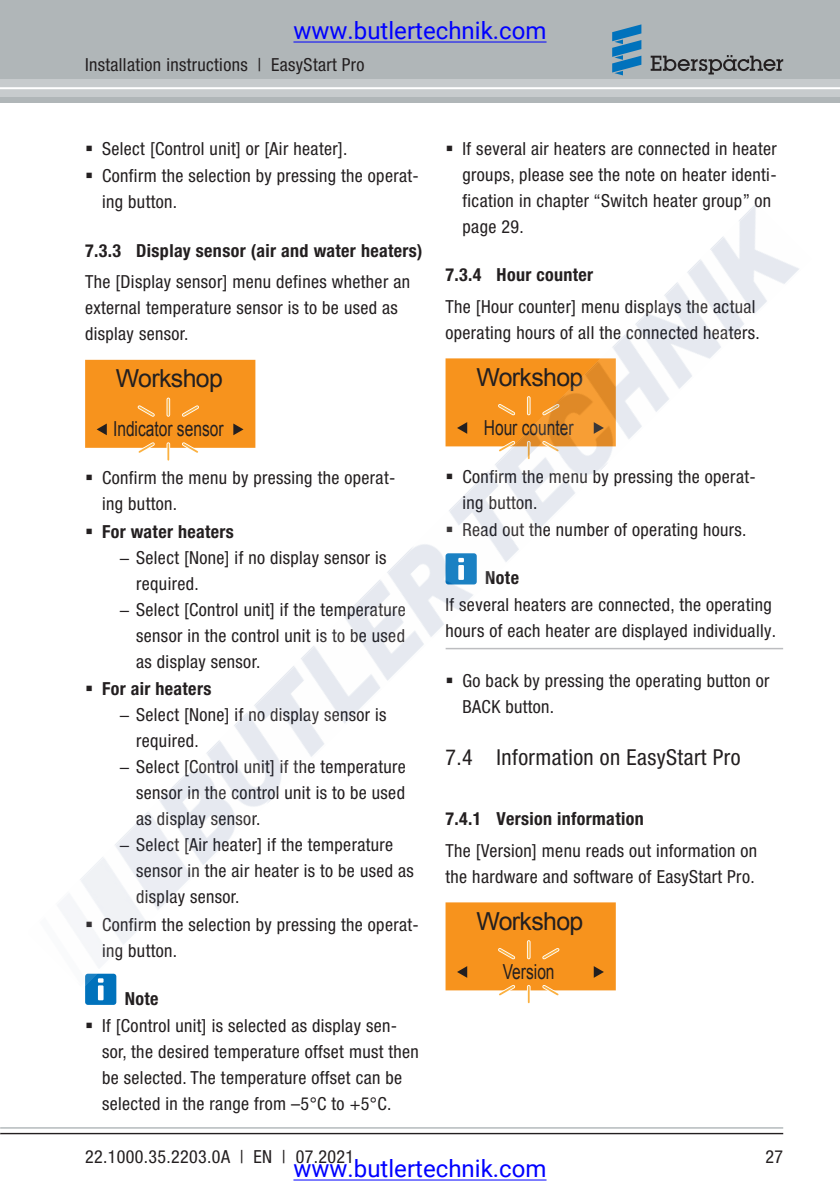
<style>
.page{position:relative;width:840px;height:1191px;background:#fff}
.page>*{position:absolute;margin:0;border:0;box-sizing:border-box;transform-origin:0 0}
.t1{font:24.8px "Arial";letter-spacing:-.025em;color:#231f20}
.t2{font:24px "Roboto";color:#00f}
.t3{font:condensed 22px "Helvetica Neue LTW1 G";letter-spacing:.02em;color:#231f20}
.t4{font:20.6px "Arial";color:#231f20;scale:.75 1}
.F_Fließtext_9pt{font:condensed 18px/26px "Helvetica Neue LTW1 G";letter-spacing:.02em;color:#231f20}
.F_Fließtext_9pt_bold{font:700 condensed 18px "Helvetica Neue LTW1 G";letter-spacing:.02em;color:#231f20}
.F_Fließtext_9pt_Absa{font:condensed 18px/26px "Helvetica Neue LTW1 G";letter-spacing:.02em;color:#231f20}
</style>
<div class="page">
<div style="left:85px;top:973px;width:31px;height:32px;background:#0072bc;border-radius:3px"></div>
<div style="left:98px;top:985px;width:5px;height:15px;background:#fff"></div>
<svg style="left:445px;top:987px;width:170px;height:15px"></svg>
<div style="left:0;top:0;width:839px;height:102px;background:#b0b6b8"></div>
<div style="left:0;top:80px;width:839px;height:17px;background:#c7cbcd"></div>
<hr style="left:0;top:87px;width:839px;height:2px;background:#fff">
<svg style="left:650px;top:55px;width:132px;height:19px"></svg>
<svg style="left:612px;top:24px;width:29px;height:51px"></svg>
<hr style="left:0;top:1127px;width:782px;height:1px;background:#b0b6b8">
<hr style="left:0;top:1132px;width:782px;height:2px;background:#231f20">
<img style="left:58px;top:205px;width:741px;height:782px">
<hr style="left:293px;top:42px;width:253px;height:1px;background:#00f">
<hr style="left:293px;top:1179px;width:253px;height:1px;background:#00f">
<svg style="left:87px;top:475px;width:5px;height:5px"></svg>
<svg style="left:87px;top:528px;width:5px;height:6px"></svg>
<svg style="left:87px;top:686px;width:5px;height:5px"></svg>
<svg style="left:87px;top:921px;width:5px;height:5px"></svg>
<svg style="left:447px;top:473px;width:5px;height:6px"></svg>
<svg style="left:447px;top:527px;width:5px;height:5px"></svg>
<svg style="left:447px;top:677px;width:5px;height:5px"></svg>
<h2 class="t2" style="left:293px;top:14px;width:254px">www.butlertechnik.com</h2>
<p class="F_Fließtext_9pt" style="left:85px;top:52px;width:281px">Installation instructions | EasyStart Pro</p>
<p class="F_Fließtext_9pt" style="left:102px;top:135px;width:246px">Select [Control unit] or [Air heater].</p>
<p class="F_Fließtext_9pt" style="left:102px;top:163px;width:318px">Confirm the selection by pressing the operat&shy;ing button.</p>
<p class="F_Fließtext_9pt_bold" style="left:85px;top:240px;width:339px">7.3.3 Display sensor (air and water heaters)</p>
<p class="F_Fließtext_9pt" style="left:85px;top:269px;width:326px">The [Display sensor] menu defines whether an external temperature sensor is to be used as display sensor.</p>
<p class="t1" style="left:116px;top:362px;width:108px">Workshop</p>
<p class="t4" style="left:113px;top:415px;width:149px">Indicator sensor</p>
<p class="F_Fließtext_9pt" style="left:102px;top:465px;width:295px">Confirm the menu by pressing the operat&shy;ing button.</p>
<p class="F_Fließtext_9pt_bold" style="left:102px;top:520px;width:133px">For water heaters</p>
<p class="F_Fließtext_9pt" style="left:136px;top:544px;width:252px;text-indent:-17px">− Select [None] if no display sensor is required.</p>
<p class="F_Fließtext_9pt" style="left:136px;top:596px;width:271px;text-align:justify;text-indent:-17px">− Select [Control unit] if the temperature sensor in the control unit is to be used as display sensor.</p>
<p class="F_Fließtext_9pt_bold" style="left:102px;top:678px;width:111px">For air heaters</p>
<p class="F_Fließtext_9pt" style="left:136px;top:702px;width:252px;text-indent:-17px">− Select [None] if no display sensor is required.</p>
<p class="F_Fließtext_9pt" style="left:136px;top:754px;width:271px;text-align:justify;text-indent:-17px">− Select [Control unit] if the temperature sensor in the control unit is to be used as display sensor.</p>
<p class="F_Fließtext_9pt" style="left:136px;top:832px;width:279px;text-indent:-17px">− Select [Air heater] if the temperature sensor in the air heater is to be used as display sensor.</p>
<p class="F_Fließtext_9pt" style="left:102px;top:911px;width:318px">Confirm the selection by pressing the operat&shy;ing button.</p>
<p class="F_Fließtext_9pt_bold" style="left:125px;top:987px;width:35px">Note</p>
<p class="F_Fließtext_9pt" style="left:102px;top:1013px;width:318px">If [Control unit] is selected as display sen&shy;sor, the desired temperature offset must then be selected. The temperature offset can be selected in the range from –5°C to +5°C.</p>
<p class="F_Fließtext_9pt" style="left:462px;top:135px;width:315px">If several air heaters are connected in heater groups, please see the note on heater identi&shy;fication in chapter “Switch heater group” on page 29.</p>
<p class="F_Fließtext_9pt_bold" style="left:445px;top:264px;width:149px">7.3.4 Hour counter</p>
<p class="F_Fließtext_9pt" style="left:445px;top:294px;width:315px">The [Hour counter] menu displays the actual operating hours of all the connected heaters.</p>
<p class="t1" style="left:476px;top:361px;width:108px">Workshop</p>
<p class="t4" style="left:483px;top:414px;width:121px">Hour counter</p>
<p class="F_Fließtext_9pt" style="left:462px;top:463px;width:295px">Confirm the menu by pressing the operat&shy;ing button.</p>
<p class="F_Fließtext_9pt" style="left:462px;top:517px;width:285px">Read out the number of operating hours.</p>
<p class="F_Fließtext_9pt_bold" style="left:485px;top:567px;width:35px">Note</p>
<p class="F_Fließtext_9pt_Absa" style="left:445px;top:591px;width:332px">If several heaters are connected, the operating hours of each heater are displayed individually.</p>
<p class="F_Fließtext_9pt" style="left:462px;top:667px;width:308px">Go back by pressing the operating button or<br>BACK button.</p>
<p class="t3" style="left:445px;top:744px;width:296px">7.4 Information on EasyStart Pro</p>
<p class="F_Fließtext_9pt_bold" style="left:445px;top:808px;width:199px">7.4.1 Version information</p>
<p class="F_Fließtext_9pt" style="left:445px;top:837px;width:313px">The [Version] menu reads out information on the hardware and software of EasyStart Pro.</p>
<p class="t1" style="left:476px;top:905px;width:108px">Workshop</p>
<p class="t4" style="left:502px;top:957px;width:70px">Version</p>
<p class="F_Fließtext_9pt" style="left:85px;top:1143px;width:270px">22.1000.35.2203.0A | EN | 07.2021</p>
<p class="F_Fließtext_9pt" style="left:765px;top:1143px;width:19px">27</p>
<h2 class="t2" style="left:293px;top:1152px;width:254px">www.butlertechnik.com</h2>
</div>
